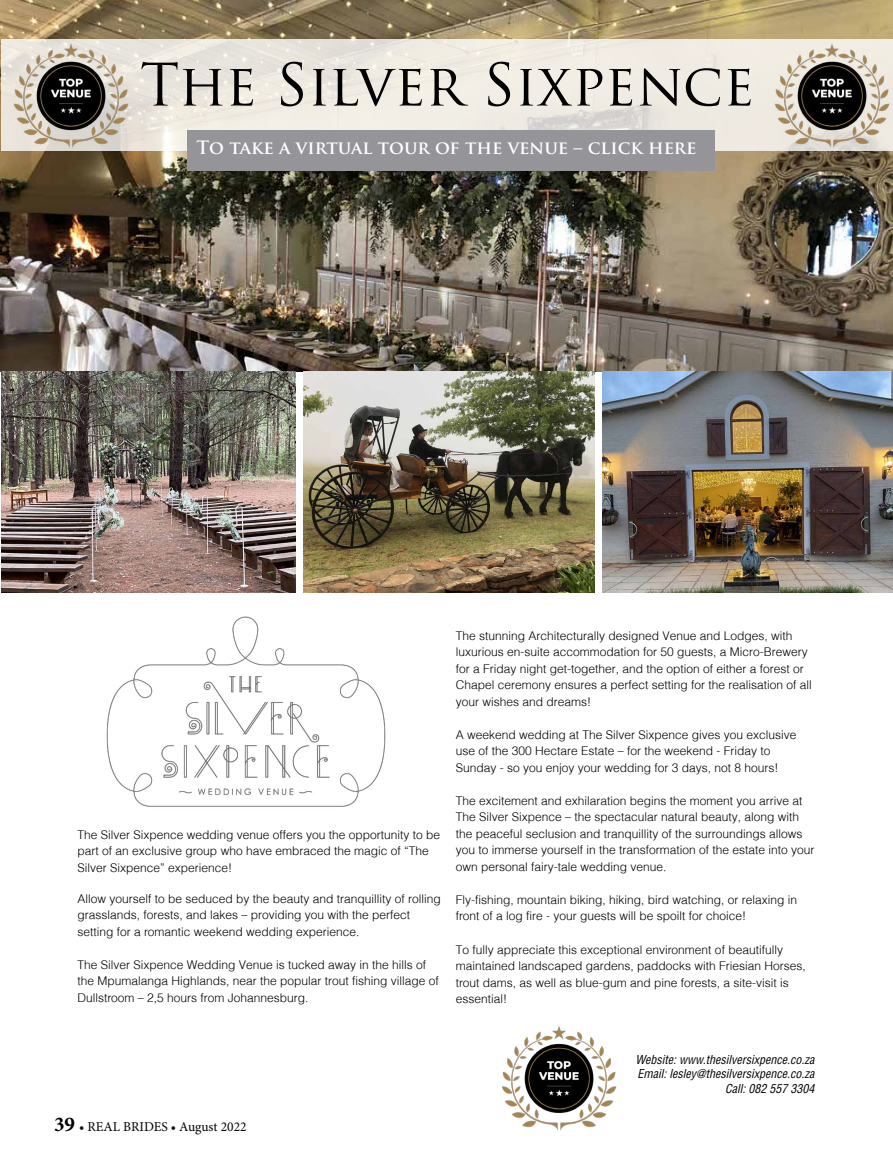
<style>
.page{position:relative;width:893px;height:1170px;background:#fff}
.page>*{position:absolute;margin:0;border:0;box-sizing:border-box;transform-origin:0 0}
.t1{font:57px "Trajan Pro";color:#000}
.t2{font:700 18px "Trajan Pro";color:#fff}
.t3{font:13.5px "Minion Pro";color:#000}
.t4{font:300 12px/16.5px "Helv";color:#000}
.t5{font:italic condensed 12px/14.4px "Helvetica LT Std";color:#000;text-align:right}
.s1{font-weight:700;font-size:21px}
</style>
<div class="page">
<img style="left:1px;top:0;width:892px;height:371px">
<img style="left:106px;top:616px;width:280px;height:191px">
<img style="left:602px;top:371px;width:291px;height:221px">
<img style="left:303px;top:371px;width:291px;height:221px">
<img style="left:2px;top:371px;width:294px;height:221px">
<svg style="left:2px;top:39px;width:891px;height:112px;fill:#f0ebe3"></svg>
<div style="left:187px;top:130px;width:527px;height:40px;background:#949499"></div>
<img style="left:502px;top:1026px;width:115px;height:104px">
<img style="left:9px;top:39px;width:123px;height:109px">
<img style="left:770px;top:39px;width:123px;height:109px">
<h1 class="t1" style="left:140px;top:48px;width:616px">The Silver Sixpence</h1>
<h2 class="t2" style="left:197px;top:137px;width:501px">To take a virtual tour of the venue – click here</h2>
<p class="t4" style="left:77px;top:825px;width:364px">The Silver Sixpence wedding venue offers you the opportunity to be part of an exclusive group who have embraced the magic of “The<br>Silver Sixpence” experience!</p>
<p class="t4" style="left:77px;top:889px;width:365px">Allow yourself to be seduced by the beauty and tranquillity of rolling grasslands, forests, and lakes – providing you with the perfect setting for a romantic weekend wedding experience.</p>
<p class="t4" style="left:77px;top:955px;width:363px">The Silver Sixpence Wedding Venue is tucked away in the hills of the Mpumalanga Highlands, near the popular trout fishing village of<br>Dullstroom – 2,5 hours from Johannesburg.</p>
<p class="t4" style="left:456px;top:627px;width:358px">The stunning Architecturally designed Venue and Lodges, with luxurious en-suite accommodation for 50 guests, a Micro-Brewery for a Friday night get-together, and the option of either a forest or Chapel ceremony ensures a perfect setting for the realisation of all your wishes and dreams!</p>
<p class="t4" style="left:456px;top:726px;width:342px">A weekend wedding at The Silver Sixpence gives you exclusive use of the 300 Hectare Estate – for the weekend - Friday to<br>Sunday - so you enjoy your wedding for 3 days, not 8 hours!</p>
<p class="t4" style="left:456px;top:792px;width:360px">The excitement and exhilaration begins the moment you arrive at The Silver Sixpence – the spectacular natural beauty, along with the peaceful seclusion and tranquillity of the surroundings allows you to immerse yourself in the transformation of the estate into your own personal fairy-tale wedding venue.</p>
<p class="t4" style="left:456px;top:891px;width:343px">Fly-fishing, mountain biking, hiking, bird watching, or relaxing in front of a log fire - your guests will be spoilt for choice!</p>
<p class="t4" style="left:456px;top:940px;width:352px">To fully appreciate this exceptional environment of beautifully maintained landscaped gardens, paddocks with Friesian Horses, trout dams, as well as blue-gum and pine forests, a site-visit is essential!</p>
<p class="t3" style="left:54px;top:1117px;width:194px"><span class="s1">39</span> • REAL BRIDES • August 2022</p>
<p class="t5" style="left:635px;top:1052px;width:180px">Website: www.thesilversixpence.co.za<br>Email: lesley@thesilversixpence.co.za<br>Call: 082 557 3304</p>
</div>
